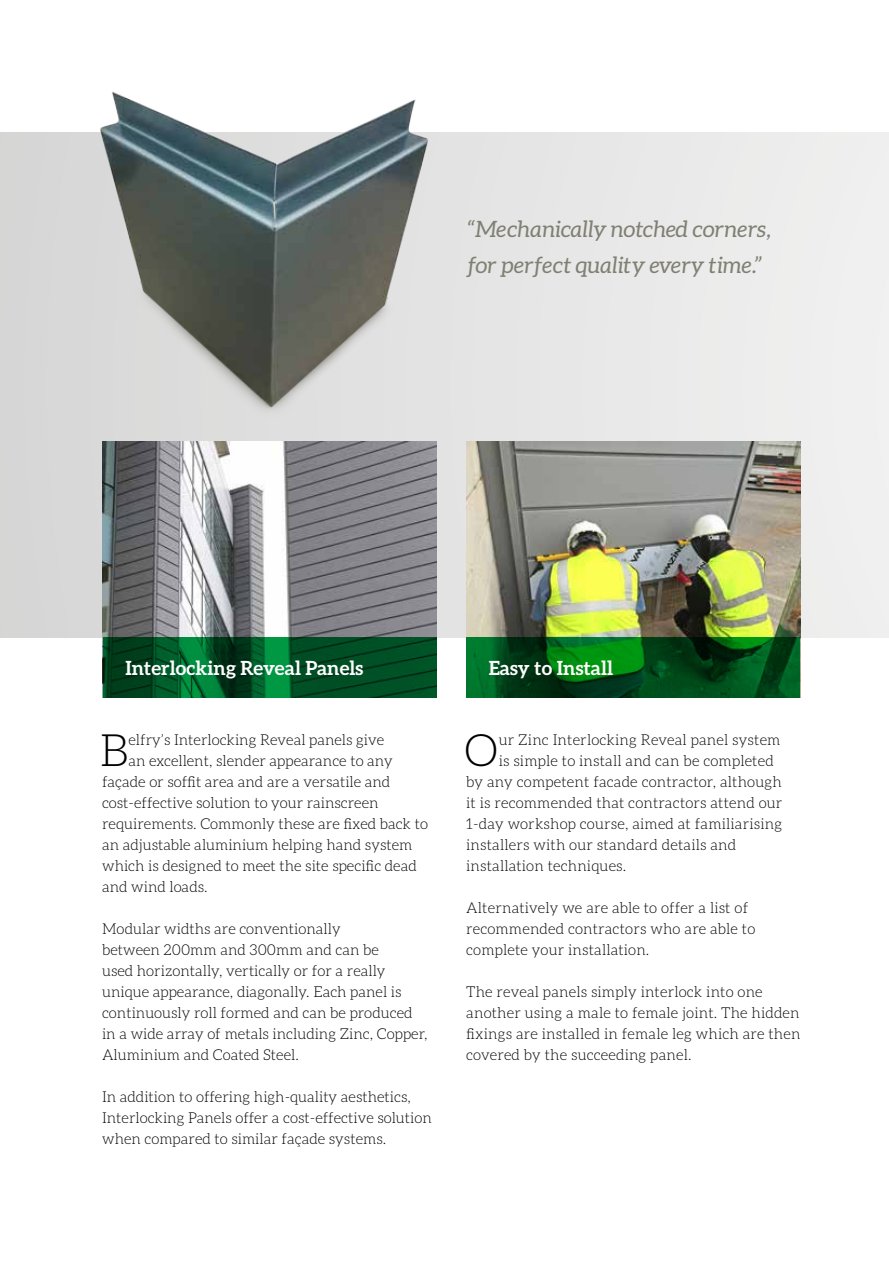
<style>
.page{position:relative;width:889px;height:1263px;background:#fff}
.page>*{position:absolute;margin:0;border:0;box-sizing:border-box;transform-origin:0 0}
.t1{font:300 44.7px "Aleo";color:#000}
.t2{font:italic 22.5px/36px "Aleo";color:#7f7f73}
.t3{font:700 19.5px "Aleo";color:#fff}
.t4{font:300 15px/21px "Aleo";color:#000}
</style>
<div class="page">
<div style="left:0;top:133px;width:889px;height:504px;background:linear-gradient(to right,#d6d6d6,#f0f0f0)"></div>
<img style="left:102px;top:441px;width:334px;height:256px">
<img style="left:466px;top:441px;width:334px;height:196px">
<svg style="left:103px;top:637px;width:333px;height:60px;background:#005325"></svg>
<svg style="left:466px;top:637px;width:334px;height:60px;background:#005218"></svg>
<hr style="left:888px;top:637px;width:1px;height:575px;background:#094">
<img style="left:89px;top:91px;width:360px;height:330px">
<h2 class="t2" style="left:467px;top:211px;width:306px">“Mechanically notched corners, for perfect quality every time.”</h2>
<h3 class="t3" style="left:125px;top:657px;width:239px">Interlocking Reveal Panels</h3>
<h3 class="t3" style="left:488px;top:657px;width:126px">Easy to Install</h3>
<h1 class="t1" style="left:100px;top:726px;width:30px">B</h1>
<p class="t4" style="left:128px;top:729px;width:257px">elfry’s Interlocking Reveal panels give</p>
<p class="t4" style="left:128px;top:750px;width:266px">an excellent, slender appearance to any</p>
<p class="t4" style="left:102px;top:771px;width:290px">façade or soffit area and are a versatile and</p>
<p class="t4" style="left:102px;top:792px;width:278px">cost-effective solution to your rainscreen</p>
<p class="t4" style="left:102px;top:813px;width:327px">requirements. Commonly these are fixed back to</p>
<p class="t4" style="left:102px;top:834px;width:312px">an adjustable aluminium helping hand system</p>
<p class="t4" style="left:102px;top:855px;width:316px">which is designed to meet the site specific dead</p>
<p class="t4" style="left:102px;top:876px;width:107px">and wind loads.</p>
<p class="t4" style="left:102px;top:918px;width:327px">Modular widths are conventionally<br>between 200mm and 300mm and can be<br>used horizontally, vertically or for a really unique appearance, diagonally. Each panel is continuously roll formed and can be produced in a wide array of metals including Zinc, Copper, Aluminium and Coated Steel.</p>
<p class="t4" style="left:102px;top:1086px;width:331px">In addition to offering high-quality aesthetics,<br>Interlocking Panels offer a cost-effective solution when compared to similar façade systems.</p>
<h1 class="t1" style="left:464px;top:726px;width:35px">O</h1>
<p class="t4" style="left:499px;top:729px;width:283px">ur Zinc Interlocking Reveal panel system</p>
<p class="t4" style="left:499px;top:750px;width:276px">is simple to install and can be completed</p>
<p class="t4" style="left:466px;top:771px;width:317px">by any competent facade contractor, although</p>
<p class="t4" style="left:466px;top:792px;width:318px">it is recommended that contractors attend our</p>
<p class="t4" style="left:466px;top:813px;width:317px">1-day workshop course, aimed at familiarising</p>
<p class="t4" style="left:466px;top:834px;width:271px">installers with our standard details and</p>
<p class="t4" style="left:466px;top:855px;width:162px">installation techniques.</p>
<p class="t4" style="left:466px;top:897px;width:290px">Alternatively we are able to offer a list of recommended contractors who are able to complete your installation.</p>
<p class="t4" style="left:466px;top:981px;width:336px">The reveal panels simply interlock into one another using a male to female joint. The hidden fixings are installed in female leg which are then covered by the succeeding panel.</p>
</div>
